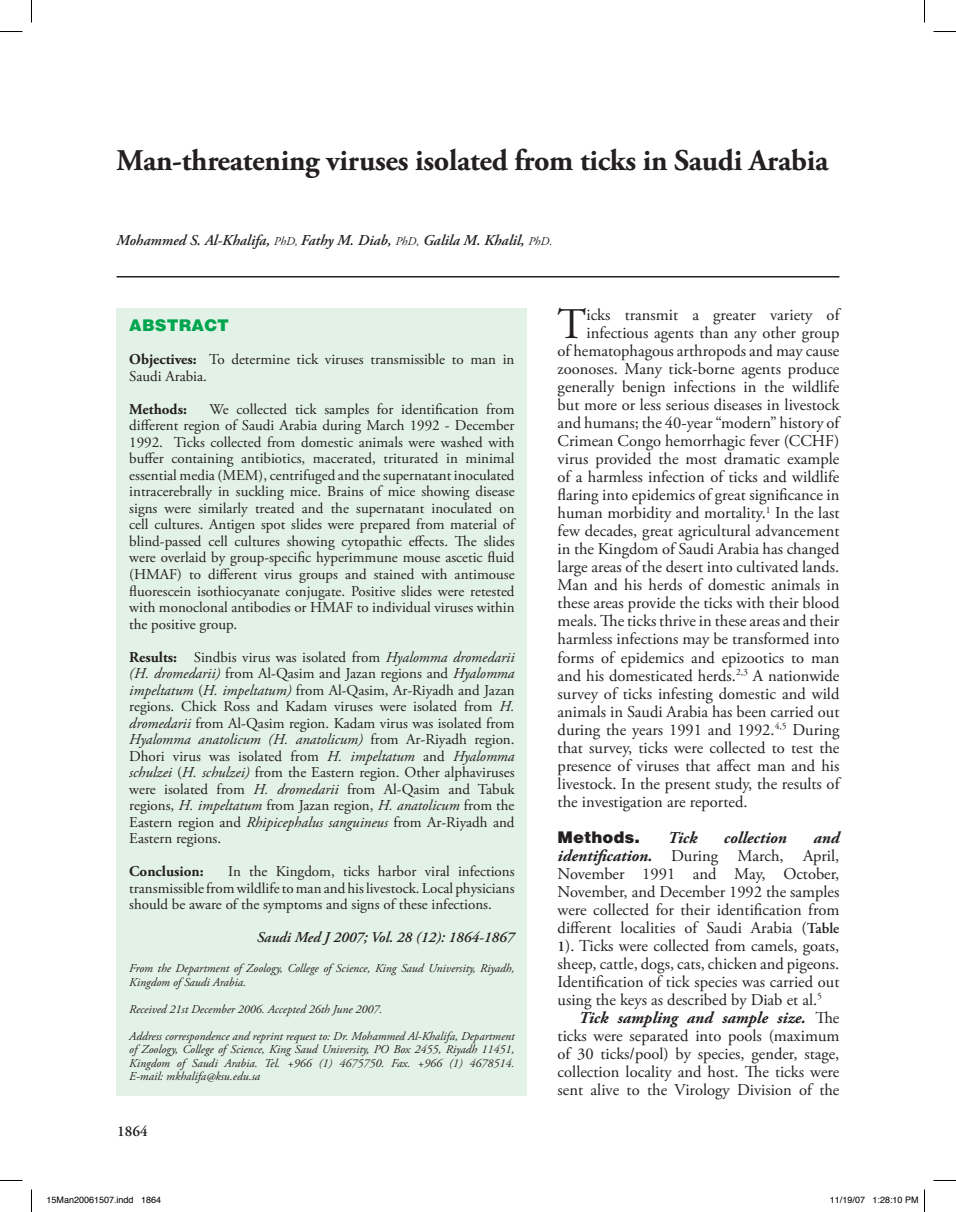
<style>
.page{position:relative;width:956px;height:1212px;background:#fff}
.page>*{position:absolute;margin:0;border:0;box-sizing:border-box;transform-origin:0 0}
.t1{font:43.65px "Adobe Garamond Pro";color:#231f20}
.t2{font:700 30px "Adobe Garamond Pro";letter-spacing:-.01em;color:#231f20}
.t3{font:16.5px/18px "Adobe Garamond Pro";color:#231f20;text-align:justify}
.t4{font:italic 700 16.5px "Adobe Garamond Pro";color:#231f20}
.t5{font:900 16.5px "Helvetica";color:#231f20}
.t6{font:900 16.5px "Helvetica";color:#00a54f}
.t7{font:15px/16.5px "Adobe Garamond Pro";color:#231f20;text-align:justify}
.t8{font:italic 600 15px "Adobe Garamond Pro";color:#231f20}
.t9{font:700 15px "Adobe Garamond Pro";color:#231f20}
.t10{font:600 15px "Adobe Garamond Pro";color:#231f20}
.t11{font:italic 12px/13.5px "Adobe Garamond Pro";color:#231f20}
.t12{font:9px "Helvetica";color:#000}
.s1{font-weight:400;font-size:12px}
.s2{font-weight:700}
.s3{font-style:italic}
.s4{font-weight:700;font-style:italic}
.s5{font-weight:600;font-size:15px}
</style>
<div class="page">
<hr style="left:117px;top:276px;width:722px;height:1px;background:#231f20">
<div style="left:117px;top:308px;width:410px;height:786px;background:#e3f2e7"></div>
<svg style="left:0;top:31px;width:22px;height:1px"></svg>
<svg style="left:933px;top:31px;width:23px;height:1px"></svg>
<svg style="left:31px;top:0;width:1px;height:22px"></svg>
<svg style="left:31px;top:1189px;width:1px;height:22px"></svg>
<svg style="left:924px;top:0;width:1px;height:22px"></svg>
<svg style="left:924px;top:1189px;width:1px;height:22px"></svg>
<h2 class="t2" style="left:117px;top:143px;width:713px">Man-threatening viruses isolated from ticks in Saudi Arabia</h2>
<p class="t8" style="left:117px;top:232px;width:437px">Mohammed S. Al-Khalifa, <span class="s1">PhD,</span> Fathy M. Diab, <span class="s1">PhD,</span> Galila M. Khalil, <span class="s1">PhD.</span></p>
<p class="t6" style="left:129px;top:315px;width:101px">ABSTRACT</p>
<p class="t7" style="left:129px;top:352px;width:387px"><span class="s2">Objectives:</span> To determine tick viruses transmissible to man in<br>Saudi Arabia.</p>
<p class="t9" style="left:129px;top:400px;width:59px">Methods:</p>
<p class="t7" style="left:129px;top:401px;width:387px;text-indent:80px">We collected tick samples for identification from different region of Saudi Arabia during March 1992 - December 1992. Ticks collected from domestic animals were washed with buffer containing antibiotics, macerated, triturated in minimal essential media (MEM), centrifuged and the supernatant inoculated intracerebrally in suckling mice. Brains of mice showing disease signs were similarly treated and the supernatant inoculated on cell cultures. Antigen spot slides were prepared from material of blind-passed cell cultures showing cytopathic effects. The slides were overlaid by group-specific hyperimmune mouse ascetic fluid (HMAF) to different virus groups and stained with antimouse fluorescein isothiocyanate conjugate. Positive slides were retested with monoclonal antibodies or HMAF to individual viruses within the positive group.</p>
<p class="t7" style="left:129px;top:649px;width:387px"><span class="s2">Results:</span> Sindbis virus was isolated from <span class="s3">Hyalomma dromedarii (H. dromedarii)</span> from Al-Qasim and Jazan regions and <span class="s3">Hyalomma impeltatum</span> (<span class="s3">H. impeltatum)</span> from Al-Qasim, Ar-Riyadh and Jazan regions. Chick Ross and Kadam viruses were isolated from <span class="s3">H. dromedarii</span> from Al-Qasim region. Kadam virus was isolated from <span class="s3">Hyalomma anatolicum (H. anatolicum)</span> from Ar-Riyadh region.<br>Dhori virus was isolated from <span class="s3">H. impeltatum</span> and <span class="s3">Hyalomma schulzei</span> (<span class="s3">H. schulzei)</span> from the Eastern region. Other alphaviruses were isolated from <span class="s3">H. dromedarii</span> from Al-Qasim and Tabuk regions, <span class="s3">H. impeltatum</span> from Jazan region, <span class="s3">H. anatolicum</span> from the Eastern region and <span class="s3">Rhipicephalus sanguineus</span> from Ar-Riyadh and Eastern regions.</p>
<p class="t9" style="left:129px;top:862px;width:76px">Conclusion:</p>
<p class="t7" style="left:129px;top:863px;width:387px;text-indent:99px">In the Kingdom, ticks harbor viral infections transmissible from wildlife to man and his livestock. Local physicians should be aware of the symptoms and signs of these infections.</p>
<p class="t8" style="left:257px;top:928px;width:259px">Saudi Med J 2007; Vol. 28 (12): 1864-1867</p>
<p class="t11" style="left:129px;top:961px;width:387px">From the Department of Zoology, College of Science, King Saud University, Riyadh,<br>Kingdom of Saudi Arabia.</p>
<p class="t11" style="left:129px;top:1002px;width:255px">Received 21st December 2006. Accepted 26th June 2007.</p>
<p class="t11" style="left:129px;top:1029px;width:387px;text-align:justify">Address correspondence and reprint request to: Dr. Mohammed Al-Khalifa, Department of Zoology, College of Science, King Saud University, PO Box 2455, Riyadh 11451, Kingdom of Saudi Arabia. Tel. +966 (1) 4675750. Fax. +966 (1) 4678514.<br>E-mail: mkhalifa@ksu.edu.sa</p>
<p class="t10" style="left:117px;top:1121px;width:32px">1864</p>
<h1 class="t1" style="left:558px;top:298px;width:30px">T</h1>
<p class="t3" style="left:586px;top:306px;width:254px">icks transmit a greater variety of</p>
<p class="t3" style="left:586px;top:324px;width:254px">infectious agents than any other group</p>
<p class="t3" style="left:558px;top:342px;width:283px">of hematophagous arthropods and may cause</p>
<p class="t3" style="left:558px;top:360px;width:283px">zoonoses. Many tick-borne agents produce</p>
<p class="t3" style="left:558px;top:378px;width:283px">generally benign infections in the wildlife</p>
<p class="t3" style="left:558px;top:396px;width:283px">but more or less serious diseases in livestock</p>
<p class="t3" style="left:558px;top:414px;width:283px">and humans; the 40-year “modern” history of</p>
<p class="t3" style="left:558px;top:432px;width:283px">Crimean Congo hemorrhagic fever (CCHF)</p>
<p class="t3" style="left:558px;top:450px;width:283px">virus provided the most dramatic example</p>
<p class="t3" style="left:558px;top:468px;width:283px">of a harmless infection of ticks and wildlife</p>
<p class="t3" style="left:558px;top:486px;width:283px">flaring into epidemics of great significance in</p>
<p class="t3" style="left:558px;top:504px;width:283px">human morbidity and mortality.<sup>1</sup> In the last</p>
<p class="t3" style="left:558px;top:522px;width:283px">few decades, great agricultural advancement</p>
<p class="t3" style="left:558px;top:540px;width:283px">in the Kingdom of Saudi Arabia has changed</p>
<p class="t3" style="left:558px;top:558px;width:283px">large areas of the desert into cultivated lands.</p>
<p class="t3" style="left:558px;top:576px;width:283px">Man and his herds of domestic animals in</p>
<p class="t3" style="left:558px;top:594px;width:283px">these areas provide the ticks with their blood</p>
<p class="t3" style="left:558px;top:612px;width:283px">meals. The ticks thrive in these areas and their</p>
<p class="t3" style="left:558px;top:630px;width:283px">harmless infections may be transformed into</p>
<p class="t3" style="left:558px;top:648px;width:283px">forms of epidemics and epizootics to man</p>
<p class="t3" style="left:558px;top:666px;width:283px">and his domesticated herds.<sup>2,3</sup> A nationwide</p>
<p class="t3" style="left:558px;top:684px;width:283px">survey of ticks infesting domestic and wild</p>
<p class="t3" style="left:558px;top:702px;width:283px">animals in Saudi Arabia has been carried out</p>
<p class="t3" style="left:558px;top:720px;width:283px">during the years 1991 and 1992.<sup>4,5</sup> During</p>
<p class="t3" style="left:558px;top:738px;width:283px">that survey, ticks were collected to test the</p>
<p class="t3" style="left:558px;top:756px;width:283px">presence of viruses that affect man and his</p>
<p class="t3" style="left:558px;top:774px;width:283px">livestock. In the present study, the results of</p>
<p class="t3" style="left:558px;top:792px;width:192px">the investigation are reported.</p>
<p class="t5" style="left:558px;top:826px;width:84px">Methods.</p>
<p class="t4" style="left:668px;top:827px;width:31px">Tick</p>
<p class="t4" style="left:724px;top:827px;width:65px">collection</p>
<p class="t3" style="left:558px;top:828px;width:283px;text-indent:256px"><span class="s4">and identification.</span> During March, April, November 1991 and May, October, November, and December 1992 the samples were collected for their identification from different localities of Saudi Arabia (<span class="s5">Table 1</span>). Ticks were collected from camels, goats, sheep, cattle, dogs, cats, chicken and pigeons.<br>Identification of tick species was carried out using the keys as described by Diab et al.<sup>5</sup></p>
<p class="t3" style="left:558px;top:1008px;width:283px;text-indent:21px"><span class="s4">Tick sampling and sample size.</span> The ticks were separated into pools (maximum of 30 ticks/pool) by species, gender, stage, collection locality and host. The ticks were sent alive to the Virology Division of the</p>
<p class="t12" style="left:46px;top:1191px;width:116px">15Man20061507.indd 1864</p>
<p class="t12" style="left:830px;top:1191px;width:90px">11/19/07 1:28:10 PM</p>
</div>
